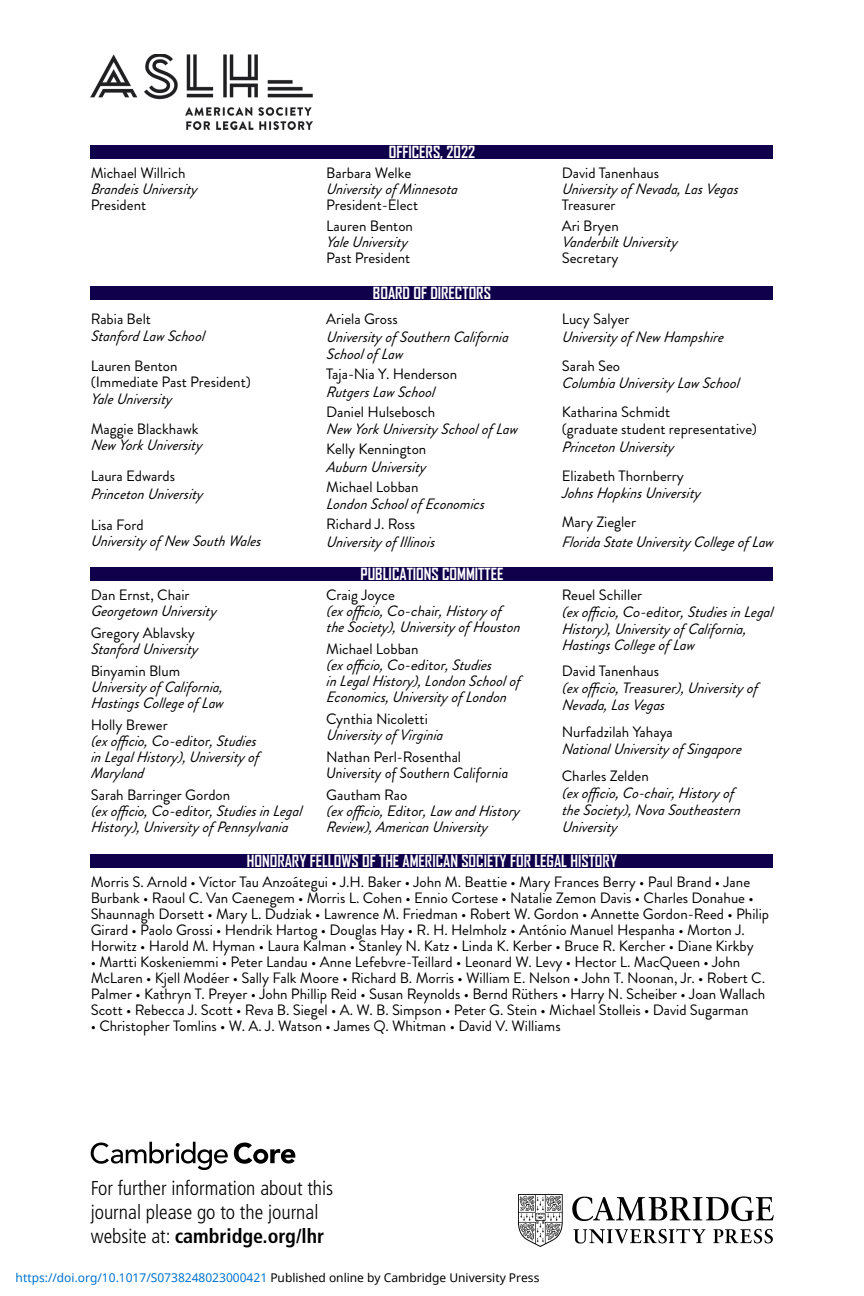
<style>
.page{position:relative;width:864px;height:1296px;background:#fff}
.page>*{position:absolute;margin:0;border:0;box-sizing:border-box;transform-origin:0 0}
.t1{font:300 condensed 20px/24px "Frutiger LT Std";color:#000}
.t2{font:700 16px "Agency FB";color:#fff}
.t3{font:15px/16px "Brandon Grotesque";color:#000}
.t4{font:italic 15px/16.2px "Brandon Grotesque";color:#000}
.t5{font:12px "Noto Sans";color:#0172cf}
.s1{font-style:normal}
.s2{font-style:inherit}
.s3{font-weight:700}
.s4{color:#000}
</style>
<div class="page">
<svg style="left:91px;top:1142px;width:137px;height:28px"></svg>
<svg style="left:234px;top:1143px;width:61px;height:21px"></svg>
<div style="left:91px;top:145px;width:682px;height:14px;background:#10004b"></div>
<img style="left:91px;top:54px;width:221px;height:75px">
<div style="left:91px;top:286px;width:682px;height:14px;background:#10004b"></div>
<div style="left:91px;top:567px;width:682px;height:14px;background:#10004b"></div>
<div style="left:91px;top:854px;width:682px;height:14px;background:#10004b"></div>
<img style="left:518px;top:1195px;width:255px;height:51px">
<p class="t3" style="left:91px;top:167px;width:96px">Michael Willrich</p>
<p class="t4" style="left:91px;top:182px;width:108px">Brandeis University</p>
<p class="t3" style="left:91px;top:199px;width:57px">President</p>
<p class="t3" style="left:91px;top:313px;width:62px">Rabia Belt</p>
<p class="t4" style="left:91px;top:329px;width:118px">Stanford Law School</p>
<p class="t3" style="left:91px;top:360px;width:162px">Lauren Benton<br>(Immediate Past President)</p>
<p class="t4" style="left:91px;top:392px;width:83px">Yale University</p>
<p class="t3" style="left:91px;top:423px;width:109px">Maggie Blackhawk</p>
<p class="t4" style="left:91px;top:439px;width:113px">New York University</p>
<p class="t3" style="left:91px;top:470px;width:86px">Laura Edwards</p>
<p class="t4" style="left:91px;top:488px;width:114px">Princeton University</p>
<p class="t3" style="left:91px;top:518px;width:54px">Lisa Ford</p>
<p class="t4" style="left:91px;top:534px;width:174px">University of New South Wales</p>
<p class="t2" style="left:389px;top:142px;width:88px">OFFICERS, 2022</p>
<p class="t3" style="left:326px;top:167px;width:86px">Barbara Welke</p>
<p class="t4" style="left:326px;top:182px;width:135px">University of Minnesota</p>
<p class="t3" style="left:326px;top:196px;width:94px;line-height:21.6px">President-Elect<br>Lauren Benton</p>
<p class="t4" style="left:326px;top:236px;width:83px">Yale University</p>
<p class="t3" style="left:326px;top:252px;width:86px">Past President</p>
<p class="t2" style="left:373px;top:283px;width:119px">BOARD OF DIRECTORS</p>
<p class="t3" style="left:326px;top:313px;width:73px">Ariela Gross</p>
<p class="t4" style="left:326px;top:330px;width:186px;line-height:17.4px">University of Southern California<br>Schoolof Law</p>
<p class="t3" style="left:326px;top:368px;width:133px">Taja-Nia Y. Henderson</p>
<p class="t4" style="left:326px;top:385px;width:112px">Rutgers Law School</p>
<p class="t3" style="left:326px;top:406px;width:111px">Daniel Hulsebosch</p>
<p class="t4" style="left:326px;top:423px;width:195px">New York University Schoolof Law</p>
<p class="t3" style="left:326px;top:443px;width:102px">Kelly Kennington</p>
<p class="t4" style="left:326px;top:460px;width:101px">Auburn University</p>
<p class="t3" style="left:326px;top:481px;width:94px">Michael Lobban</p>
<p class="t4" style="left:326px;top:498px;width:162px">London Schoolof Economics</p>
<p class="t3" style="left:326px;top:518px;width:90px">Richard J. Ross</p>
<p class="t4" style="left:326px;top:535px;width:113px">University of Illinois</p>
<p class="t2" style="left:361px;top:564px;width:144px">PUBLICATIONS COMMITTEE</p>
<p class="t3" style="left:562px;top:167px;width:99px">David Tanenhaus</p>
<p class="t4" style="left:562px;top:182px;width:180px">University of Nevada,Las Veg as</p>
<p class="t3" style="left:562px;top:196px;width:59px;line-height:21.6px">Treasurer<br>Ari Bryen</p>
<p class="t4" style="left:562px;top:236px;width:117px">VanderbiltUniversity</p>
<p class="t3" style="left:562px;top:252px;width:58px">Secretary</p>
<p class="t3" style="left:562px;top:313px;width:69px">Lucy Salyer</p>
<p class="t4" style="left:562px;top:330px;width:166px">University of New Hamp shire</p>
<p class="t3" style="left:562px;top:359px;width:60px">Sarah Seo</p>
<p class="t4" style="left:562px;top:377px;width:182px">Columbia University Law School</p>
<p class="t3" style="left:562px;top:405px;width:197px;line-height:17.4px">Katharina Schmidt<br>(graduate student representative)</p>
<p class="t4" style="left:562px;top:440px;width:114px">Princeton University</p>
<p class="t3" style="left:562px;top:470px;width:124px">Elizabeth Thornberry</p>
<p class="t4" style="left:562px;top:487px;width:140px">Johns Hop kins University</p>
<p class="t3" style="left:562px;top:516px;width:76px">Mary Ziegler</p>
<p class="t4" style="left:562px;top:535px;width:216px">Florida State University Colleg e of Law</p>
<p class="t3" style="left:91px;top:589px;width:100px">Dan Ernst, Chair</p>
<p class="t4" style="left:91px;top:604px;width:127px">Georg etown University</p>
<p class="t3" style="left:91px;top:627px;width:106px">Gregory Ablavsky</p>
<p class="t4" style="left:91px;top:642px;width:109px">Stanford University</p>
<p class="t3" style="left:91px;top:664px;width:91px">Binyamin Blum</p>
<p class="t4" style="left:91px;top:680px;width:137px">University of California,<br>Hasting s Colleg e of Law</p>
<p class="t4" style="left:91px;top:718px;width:170px"><span class="s1">Holly Brewer<br></span>(ex officio,<span class="s2">Co-editor</span>,Studies in Leg alHistory),University of<br>Maryland</p>
<p class="t4" style="left:91px;top:788px;width:215px"><span class="s1">Sarah Barringer Gordon<br></span>(ex officio,<span class="s2">Co-editor</span>,Studies in Leg al<br>History),University of Pennsylvania</p>
<p class="t4" style="left:562px;top:588px;width:215px;line-height:16.8px"><span class="s1">Reuel Schiller<br></span>(ex officio,<span class="s2">Co-editor</span>,Studies in Leg al<br>History),University of California,<br>Hasting s Colleg e of Law</p>
<p class="t4" style="left:562px;top:664px;width:197px;line-height:16.8px"><span class="s1">David Tanenhaus<br></span>(ex officio,<span class="s2">Treasurer</span>),University of<br>Nevada,Las Veg as</p>
<p class="t3" style="left:562px;top:726px;width:113px">Nurfadzilah Yahaya</p>
<p class="t4" style="left:562px;top:742px;width:184px">NationalUniversity of Sing ap ore</p>
<p class="t3" style="left:562px;top:770px;width:89px">Charles Zelden</p>
<p class="t4" style="left:562px;top:786px;width:183px;line-height:16.8px">(ex officio,Co-chair,History of the Society),Nova Southeastern<br>University</p>
<p class="t2" style="left:247px;top:851px;width:372px">HONORARY FELLOWS OF THE AMERICAN SOCIETY FOR LEGAL HISTORY</p>
<p class="t3" style="left:91px;top:875px;width:680px">Morris S. Arnold • Víctor Tau Anzoátegui • J.H. Baker • John M. Beattie • Mary Frances Berry • Paul Brand • Jane Burbank • Raoul C. Van Caenegem • Morris L. Cohen • Ennio Cortese • Natalie Zemon Davis • Charles Donahue • Shaunnagh Dorsett • Mary L. Dudziak • Lawrence M. Friedman • Robert W. Gordon • Annette Gordon-Reed • Philip Girard • Paolo Grossi • Hendrik Hartog • Douglas Hay • R. H. Helmholz • António Manuel Hespanha • Morton J.<br>Horwitz • Harold M. Hyman • Laura Kalman • Stanley N. Katz • Linda K. Kerber • Bruce R. Kercher • Diane Kirkby</p>
<p class="t3" style="left:91px;top:955px;width:676px">• Martti Koskeniemmi • Peter Landau • Anne Lefebvre-Teillard • Leonard W. Levy • Hector L. MacQueen • John McLaren • Kjell Modéer • Sally Falk Moore • Richard B. Morris • William E. Nelson • John T. Noonan, Jr. • Robert C.<br>Palmer • Kathryn T. Preyer • John Phillip Reid • Susan Reynolds • Bernd Rüthers • Harry N. Scheiber • Joan Wallach Scott • Rebecca J. Scott • Reva B. Siegel • A. W. B. Simpson • Peter G. Stein • Michael Stolleis • David Sugarman</p>
<p class="t3" style="left:91px;top:1019px;width:471px">• Christopher Tomlins • W. A. J. Watson • James Q. Whitman • David V. Williams</p>
<p class="t4" style="left:326px;top:588px;width:198px"><span class="s1">Craig Joyce<br></span>(ex officio,<span class="s2">Co-chair</span>,History of the Society),University of Houston</p>
<p class="t4" style="left:326px;top:642px;width:196px"><span class="s1">Michael Lobban<br></span>(ex officio,<span class="s2">Co-editor</span>,Studies<br>in Leg alHistory),London Schoolof<br>Economics,University of London</p>
<p class="t3" style="left:326px;top:713px;width:103px">Cynthia Nicoletti</p>
<p class="t4" style="left:326px;top:729px;width:121px">University of Virg inia</p>
<p class="t3" style="left:326px;top:751px;width:136px">Nathan Perl-Rosenthal</p>
<p class="t4" style="left:326px;top:766px;width:184px">University of Southern California</p>
<p class="t4" style="left:326px;top:788px;width:195px"><span class="s1">Gautham Rao<br></span>(ex officio,<span class="s2">Editor</span>,Law and History<br>Review),American University</p>
<h1 class="t1" style="left:91px;top:1177px;width:244px">For further information about this journal please go to the journal website at: <span class="s3">cambridge.org/lhr</span></h1>
<p class="t5" style="left:16px;top:1269px;width:525px">https://doi.org/10.1017/S0738248023000421 <span class="s4">Published online by Cambridge University Press</span></p>
</div>
